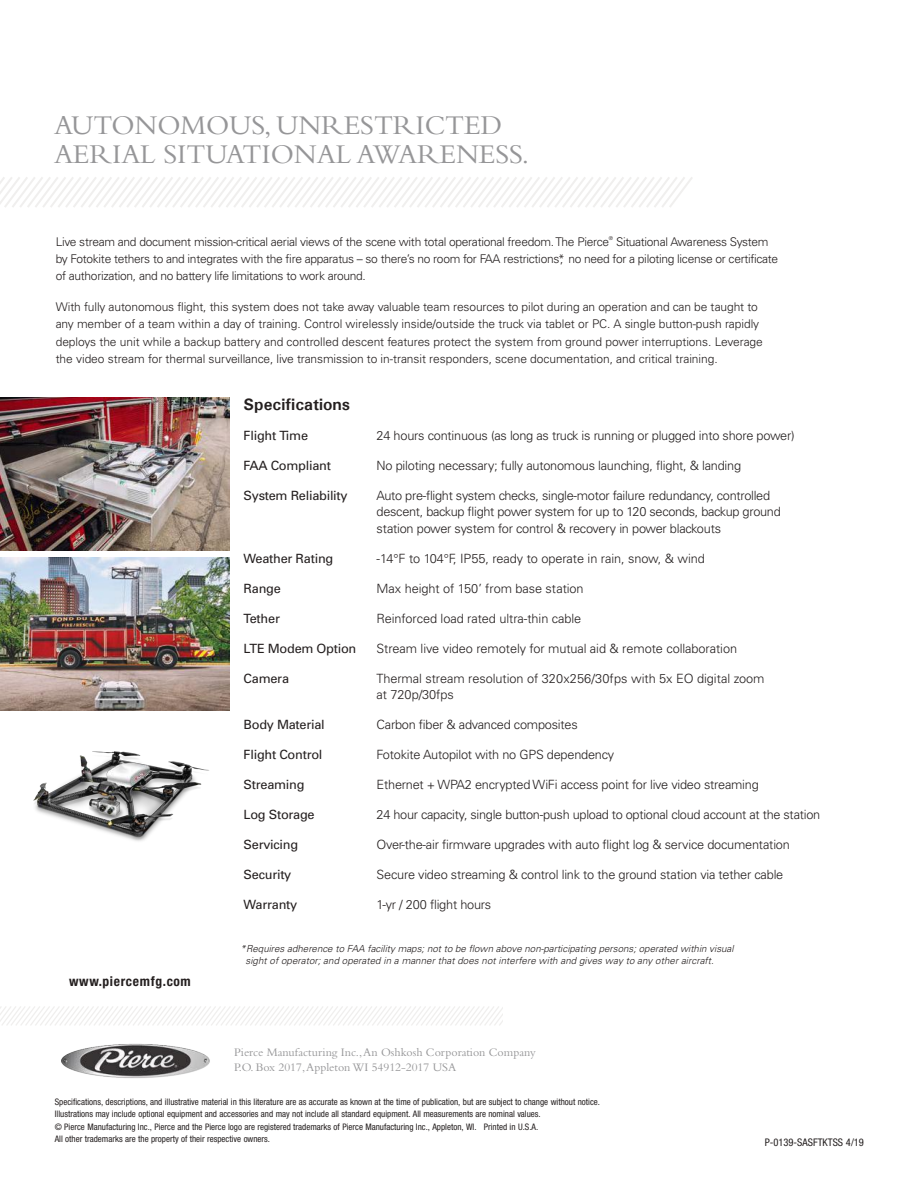
<style>
.page{position:relative;width:918px;height:1188px;background:#fff}
.page>*{position:absolute;margin:0;border:0;box-sizing:border-box;transform-origin:0 0}
.t1{font:28.2px/28.5px "Bembo";letter-spacing:-.005em;color:#969698}
.t2{font:700 16.5px "Univers";color:#241f1f}
.t3{font:700 condensed 13.5px "Helvetica Neue";letter-spacing:.05em;color:#241f1f}
.t4{font:300 12.75px/16.5px "Univers";letter-spacing:-.02em;color:#241f1f}
.t5{font:12.75px "Univers";letter-spacing:-.02em;color:#241f1f}
.t6{font:300 12px/17.2px "Univers";letter-spacing:-.01em;color:#241f1f}
.t7{font:12px/14.4px "Bembo";color:#969698}
.t8{font:condensed 10.5px "Helvetica Neue";color:#241f1f}
.t9{font:italic 300 9.75px/12px "Univers";color:#241f1f}
.t10{font:condensed 9px/12.1px "Helvetica Neue";color:#241f1f}
.t11{font:300 5.25px "Univers";color:#241f1f}
</style>
<div class="page">
<svg style="left:0;top:1006px;width:503px;height:20px"></svg>
<img style="left:0;top:397px;width:230px;height:153px">
<img style="left:0;top:558px;width:230px;height:153px">
<img style="left:33px;top:751px;width:176px;height:90px">
<svg style="left:0;top:177px;width:692px;height:30px"></svg>
<img style="left:61px;top:1043px;width:149px;height:35px">
<h1 class="t1" style="left:54px;top:110px;width:477px">AUTONOMOUS, UNRESTRICTED<br>AERIAL SITUATIONAL AWARENESS.</h1>
<p class="t6" style="left:56px;top:233px;width:555px">Live stream and document mission-critical aerial views of the scene with total operational freedom. The Pierce</p>
<p class="t11" style="left:609px;top:235px;width:6px">®</p>
<p class="t6" style="left:56px;top:233px;width:724px;text-indent:560px">Situational Awareness System by Fotokite tethers to and integrates with the fire apparatus – so there’s no room for FAA restrictions*, no need for a piloting license or certificate of authorization, and no battery life limitations to work around.</p>
<p class="t6" style="left:56px;top:298px;width:709px">With fully autonomous flight, this system does not take away valuable team resources to pilot during an operation and can be taught to any member of a team within a day of training. Control wirelessly inside/outside the truck via tablet or PC. A single button-push rapidly deploys the unit while a backup battery and controlled descent features protect the system from ground power interruptions. Leverage the video stream for thermal surveillance, live transmission to in-transit responders, scene documentation, and critical training.</p>
<p class="t2" style="left:244px;top:393px;width:108px">Specifications</p>
<p class="t5" style="left:244px;top:427px;width:66px">Flight Time</p>
<p class="t5" style="left:244px;top:457px;width:89px">FAA Compliant</p>
<p class="t5" style="left:244px;top:487px;width:106px">System Reliability</p>
<p class="t5" style="left:244px;top:550px;width:91px">Weather Rating</p>
<p class="t5" style="left:244px;top:580px;width:39px">Range</p>
<p class="t5" style="left:244px;top:610px;width:38px">Tether</p>
<p class="t5" style="left:244px;top:640px;width:114px">LTE Modem Option</p>
<p class="t5" style="left:244px;top:670px;width:47px">Camera</p>
<p class="t5" style="left:244px;top:717px;width:83px">Body Material</p>
<p class="t5" style="left:244px;top:747px;width:80px">Flight Control</p>
<p class="t5" style="left:244px;top:777px;width:63px">Streaming</p>
<p class="t5" style="left:244px;top:807px;width:73px">Log Storage</p>
<p class="t5" style="left:244px;top:837px;width:56px">Servicing</p>
<p class="t5" style="left:244px;top:867px;width:49px">Security</p>
<p class="t5" style="left:244px;top:897px;width:55px">Warranty</p>
<p class="t4" style="left:377px;top:427px;width:419px">24 hours continuous (as long as truck is running or plugged into shore power)</p>
<p class="t4" style="left:377px;top:457px;width:366px">No piloting necessary; fully autonomous launching, flight, &amp; landing</p>
<p class="t4" style="left:377px;top:487px;width:406px">Auto pre-flight system checks, single-motor failure redundancy, controlled descent, backup flight power system for up to 120 seconds, backup ground station power system for control &amp; recovery in power blackouts</p>
<p class="t4" style="left:377px;top:550px;width:333px">-14°F to 104°F, IP55, ready to operate in rain, snow, &amp; wind⁰</p>
<p class="t4" style="left:377px;top:580px;width:209px">Max height of 150’ from base station</p>
<p class="t4" style="left:377px;top:610px;width:206px">Reinforced load rated ultra-thin cable</p>
<p class="t4" style="left:377px;top:640px;width:362px">Stream live video remotely for mutual aid &amp; remote collaboration</p>
<p class="t4" style="left:377px;top:670px;width:389px">Thermal stream resolution of 320x256/30fps with 5x EO digital zoom at 720p/30fps</p>
<p class="t4" style="left:377px;top:716px;width:203px">Carbon fiber &amp; advanced composites</p>
<p class="t4" style="left:377px;top:746px;width:239px">Fotokite Autopilot with no GPS dependency</p>
<p class="t4" style="left:377px;top:776px;width:384px">Ethernet + WPA2 encrypted WiFi access point for live video streaming</p>
<p class="t4" style="left:377px;top:806px;width:445px">24 hour capacity, single button-push upload to optional cloud account at the station</p>
<p class="t4" style="left:377px;top:836px;width:415px">Over-the-air firmware upgrades with auto flight log &amp; service documentation</p>
<p class="t4" style="left:377px;top:866px;width:408px">Secure video streaming &amp; control link to the ground station via tether cable</p>
<p class="t4" style="left:377px;top:896px;width:116px">1-yr / 200 flight hours</p>
<p class="t3" style="left:69px;top:973px;width:123px">www.piercemfg.com</p>
<p class="t9" style="left:245px;top:942px;width:490px;text-indent:-5px">*Requires adherence to FAA facility maps; not to be flown above non-participating persons; operated within visual sight of operator; and operated in a manner that does not interfere with and gives way to any other aircraft.</p>
<p class="t7" style="left:234px;top:1045px;width:303px">Pierce Manufacturing Inc., An Oshkosh Corporation Company<br>P.O. Box 2017, Appleton WI 54912-2017 USA</p>
<p class="t10" style="left:55px;top:1096px;width:547px">Specifications, descriptions, and illustrative material in this literature are as accurate as known at the time of publication, but are subject to change without notice.<br>Illustrations may include optional equipment and accessories and may not include all standard equipment. All measurements are nominal values.<br>© Pierce Manufacturing Inc., Pierce and the Pierce logo are registered trademarks of Pierce Manufacturing Inc., Appleton, WI. Printed in U.S.A.<br>All other trademarks are the property of their respective owners.</p>
<p class="t8" style="left:765px;top:1136px;width:101px">P-0139-SASFTKTSS 4/19</p>
</div>
